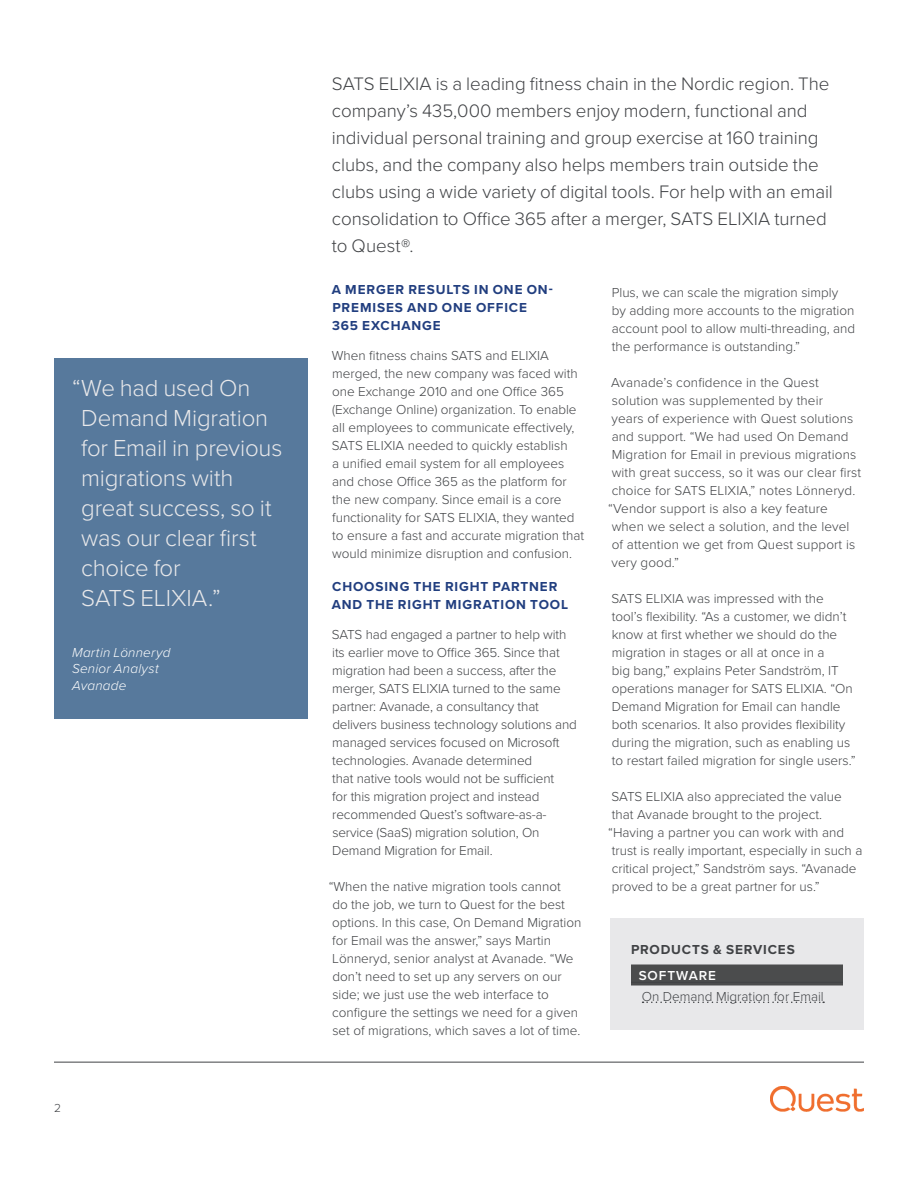
<style>
.page{position:relative;width:918px;height:1188px;background:#fff}
.page>*{position:absolute;margin:0;border:0;box-sizing:border-box;transform-origin:0 0}
.t1{font:300 24px/30px "Proxima Nova";letter-spacing:-.01em;color:#e8e8ea}
.t2{font:300 18.75px/27px "Proxima Nova";letter-spacing:-.005em;color:#404245}
.t3{font:300 13.5px/18px "Proxima Nova";color:#404245}
.t4{font:700 13.5px/18px "Proxima Nova";letter-spacing:.065em;color:#213e7f}
.t5{font:italic 300 13.5px/16.5px "Proxima Nova";letter-spacing:.015em;color:#fff}
.t6{font:700 13.5px "Proxima Nova";letter-spacing:.065em;color:#404245}
.t7{font:600 13.5px "Proxima Nova";letter-spacing:.065em;color:#fff}
.t8{font:300 12px "Proxima Nova";color:#404245}
</style>
<div class="page">
<hr style="left:54px;top:1062px;width:810px;height:1px;background:#404245">
<img style="left:771px;top:1086px;width:93px;height:26px">
<div style="left:54px;top:358px;width:254px;height:360px;background:#57799c"></div>
<div style="left:610px;top:918px;width:254px;height:111px;background:#e8e8ea"></div>
<div style="left:631px;top:964px;width:212px;height:22px;background:#4b4c4d"></div>
<hr style="left:631px;top:982px;width:212px;height:1px;background:#404245">
<svg style="left:643px;top:1002px;width:181px;height:1px"></svg>
<h1 class="t1" style="left:81px;top:372px;width:203px;text-indent:-9px">“We had used On<br>Demand Migration for Email in previous migrations with great success, so it was our clear first choice for<br>SATS ELIXIA.”</h1>
<p class="t5" style="left:72px;top:644px;width:100px">Martin Lönneryd<br>Senior Analyst<br>Avanade</p>
<p class="t8" style="left:54px;top:1099px;width:8px">2</p>
<p class="t2" style="left:332px;top:69px;width:502px">SATS ELIXIA is a leading fitness chain in the Nordic region. The company’s 435,000 members enjoy modern, functional and individual personal training and group exercise at 160 training clubs, and the company also helps members train outside the clubs using a wide variety of digital tools. For help with an email consolidation to Office 365 after a merger, SATS ELIXIA turned to Quest®.</p>
<p class="t4" style="left:332px;top:280px;width:223px">A MERGER RESULTS IN ONE ON-<br>PREMISES AND ONE OFFICE<br>365 EXCHANGE</p>
<p class="t3" style="left:332px;top:346px;width:254px">When fitness chains SATS and ELIXIA merged, the new company was faced with one Exchange 2010 and one Office 365 (Exchange Online) organization. To enable all employees to communicate effectively, SATS ELIXIA needed to quickly establish<br>a unified email system for all employees and chose Office 365 as the platform for the new company. Since email is a core functionality for SATS ELIXIA, they wanted to ensure a fast and accurate migration that would minimize disruption and confusion.</p>
<p class="t4" style="left:332px;top:577px;width:238px">CHOOSING THE RIGHT PARTNER<br>AND THE RIGHT MIGRATION TOOL</p>
<p class="t3" style="left:332px;top:625px;width:247px">SATS had engaged a partner to help with its earlier move to Office 365. Since that migration had been a success, after the merger, SATS ELIXIA turned to the same partner: Avanade, a consultancy that delivers business technology solutions and managed services focused on Microsoft technologies. Avanade determined<br>that native tools would not be sufficient<br>for this migration project and instead recommended Quest’s software-as-a&shy;service (SaaS) migration solution, On Demand Migration for Email.</p>
<p class="t3" style="left:329px;top:877px;width:254px">“When the native migration tools cannot<br>do the job, we turn to Quest for the best options. In this case, On Demand Migration for Email was the answer,” says Martin Lönneryd, senior analyst at Avanade. “We don’t need to set up any servers on our side; we just use the web interface to configure the settings we need for a given set of migrations, which saves a lot of time.</p>
<p class="t3" style="left:612px;top:283px;width:245px">Plus, we can scale the migration simply by adding more accounts to the migration account pool to allow multi-threading, and the performance is outstanding.”</p>
<p class="t3" style="left:608px;top:373px;width:254px">Avanade’s confidence in the Quest solution was supplemented by their<br>years of experience with Quest solutions and support. “We had used On Demand Migration for Email in previous migrations with great success, so it was our clear first choice for SATS ELIXIA,” notes Lönneryd. “Vendor support is also a key feature when we select a solution, and the level<br>of attention we get from Quest support is very good.”</p>
<p class="t3" style="left:611px;top:589px;width:246px">SATS ELIXIA was impressed with the tool’s flexibility. “As a customer, we didn’t know at first whether we should do the migration in stages or all at once in a<br>big bang,” explains Peter Sandström, IT operations manager for SATS ELIXIA. “On Demand Migration for Email can handle both scenarios. It also provides flexibility during the migration, such as enabling us to restart failed migration for single users.”</p>
<p class="t3" style="left:608px;top:787px;width:256px">SATS ELIXIA also appreciated the value that Avanade brought to the project. “Having a partner you can work with and trust is really important, especially in such a critical project,” Sandström says. “Avanade proved to be a great partner for us.”</p>
<p class="t6" style="left:631px;top:939px;width:165px">PRODUCTS &amp; SERVICES</p>
<p class="t7" style="left:639px;top:965px;width:79px">SOFTWARE</p>
<p class="t3" style="left:642px;top:986px;width:184px">On Demand Migration for Email</p>
</div>
